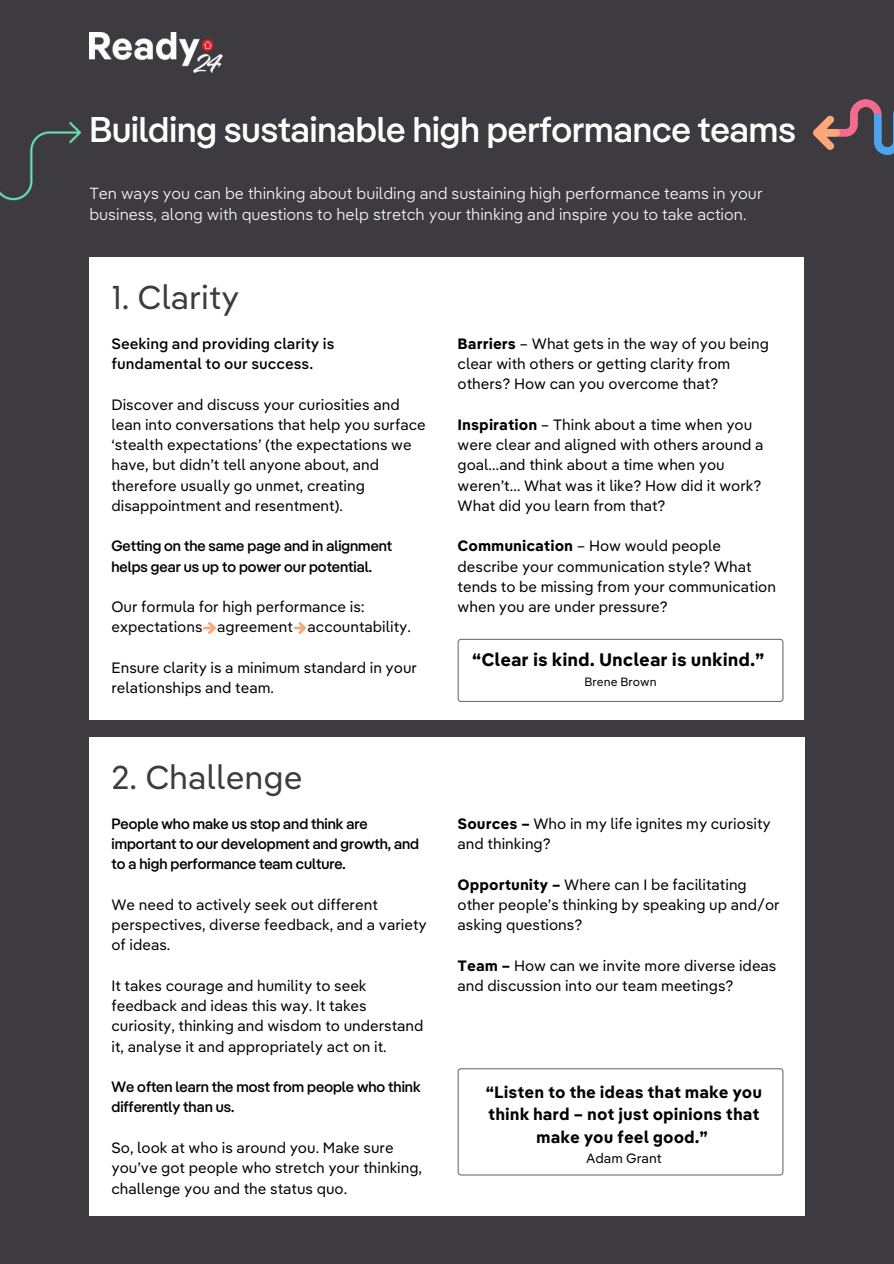
<style>
.page{position:relative;width:894px;height:1264px;background:#fff}
.page>*{position:absolute;margin:0;border:0;box-sizing:border-box;transform-origin:0 0}
.t1{font:500 35.7px "REA Pangea";color:#fff}
.t2{font:33px "REA Pangea Text";color:#3d3a40}
.t3{font:700 18px "REA Pangea Text";color:#000}
.t4{font:700 16.5px/22.5px "REA Pangea Text";color:#000;text-align:center}
.t5{font:300 16.05px/21.9px "REA Pangea Text";color:#fff}
.t6{font:15px/20.2px "REA Pangea Text";color:#000}
.t7{font:500 15px/20.2px "REA Pangea";color:#000}
.t8{font:500 15px/20.2px "REA Pangea Text";color:#000}
.t9{font:13.5px "REA Pangea Text";color:#000}
.t10{font:12px "REA Pangea Text";color:#000}
.s1{font-weight:700}
</style>
<div class="page">
<div style="left:0;top:0;width:893px;height:1263px;background:#3d3a40"></div>
<img style="left:89px;top:33px;width:133px;height:39px">
<div style="left:89px;top:258px;width:715px;height:461px;background:#fff"></div>
<svg style="left:457px;top:638px;width:325px;height:63px"></svg>
<img style="left:813px;top:100px;width:80px;height:55px">
<img style="left:0;top:123px;width:80px;height:78px">
<svg style="left:204px;top:622px;width:11px;height:11px"></svg>
<svg style="left:294px;top:622px;width:12px;height:11px"></svg>
<div style="left:89px;top:737px;width:715px;height:478px;background:#fff"></div>
<svg style="left:457px;top:1068px;width:325px;height:107px"></svg>
<h4 class="t1" style="left:89px;top:115px;width:707px">Building sustainable high performance teams</h4>
<p class="t5" style="left:89px;top:183px;width:674px">Ten ways you can be thinking about building and sustaining high performance teams in your business, along with questions to help stretch your thinking and inspire you to take action.</p>
<h4 class="t2" style="left:111px;top:283px;width:129px">1. Clarity</h4>
<p class="t8" style="left:111px;top:334px;width:224px">Seeking and providing clarity is fundamental to our success.</p>
<p class="t6" style="left:111px;top:395px;width:316px">Discover and discuss your curiosities and lean into conversations that help you surface ‘stealth expectations’ (the expectations we have, but didn’t tell anyone about, and therefore usually go unmet, creating disappointment and resentment).</p>
<p class="t7" style="left:111px;top:537px;width:282px">Getting on the same page and in alignment helps gear us up to power our potential.</p>
<p class="t6" style="left:111px;top:598px;width:255px">Our formula for high performance is:</p>
<p class="t6" style="left:111px;top:618px;width:301px">expectations agreement accountability.</p>
<p class="t6" style="left:111px;top:658px;width:307px">Ensure clarity is a minimum standard in your relationships and team.</p>
<h4 class="t2" style="left:111px;top:763px;width:193px">2. Challenge</h4>
<p class="t7" style="left:111px;top:814px;width:309px">People who make us stop and think are important to our development and growth, and to a high performance team culture.</p>
<p class="t6" style="left:111px;top:895px;width:316px">We need to actively seek out different perspectives, diverse feedback, and a variety of ideas.</p>
<h4 class="t6" style="left:111px;top:976px;width:313px">It takes courage and humility to seek feedback and ideas this way. It takes curiosity, thinking and wisdom to understand it, analyse it and appropriately act on it.</h4>
<p class="t7" style="left:111px;top:1078px;width:310px">We often learn the most from people who think differently than us.</p>
<p class="t6" style="left:111px;top:1138px;width:312px">So, look at who is around you. Make sure you’ve got people who stretch your thinking, challenge you and the status quo.</p>
<p class="t6" style="left:457px;top:334px;width:313px"><span class="s1">Barriers</span> – What gets in the way of you being clear with others or getting clarity from others? How can you overcome that?</p>
<p class="t6" style="left:457px;top:415px;width:307px"><span class="s1">Inspiration</span> – Think about a time when you were clear and aligned with others around a goal…and think about a time when you weren’t… What was it like? How did it work?<br>What did you learn from that?</p>
<h3 class="t6" style="left:457px;top:537px;width:320px"><span class="s1">Communication</span> – How would people describe your communication style? What tends to be missing from your communication when you are under pressure?</h3>
<p class="t3" style="left:472px;top:651px;width:293px">“Clear is kind. Unclear is unkind.”</p>
<p class="t10" style="left:584px;top:676px;width:74px">Brene Brown</p>
<p class="t6" style="left:457px;top:814px;width:314px"><span class="s1">Sources –</span> Who in my life ignites my curiosity and thinking?</p>
<p class="t6" style="left:457px;top:875px;width:323px"><span class="s1">Opportunity –</span> Where can I be facilitating other people’s thinking by speaking up and/or asking questions?</p>
<h3 class="t6" style="left:457px;top:956px;width:320px"><span class="s1">Team –</span> How can we invite more diverse ideas and discussion into our team meetings?</h3>
<p class="t4" style="left:485px;top:1082px;width:278px">“Listen to the ideas that make you think hard – not just opinions that make you feel good.”</p>
<p class="t9" style="left:586px;top:1152px;width:77px">Adam Grant</p>
</div>
